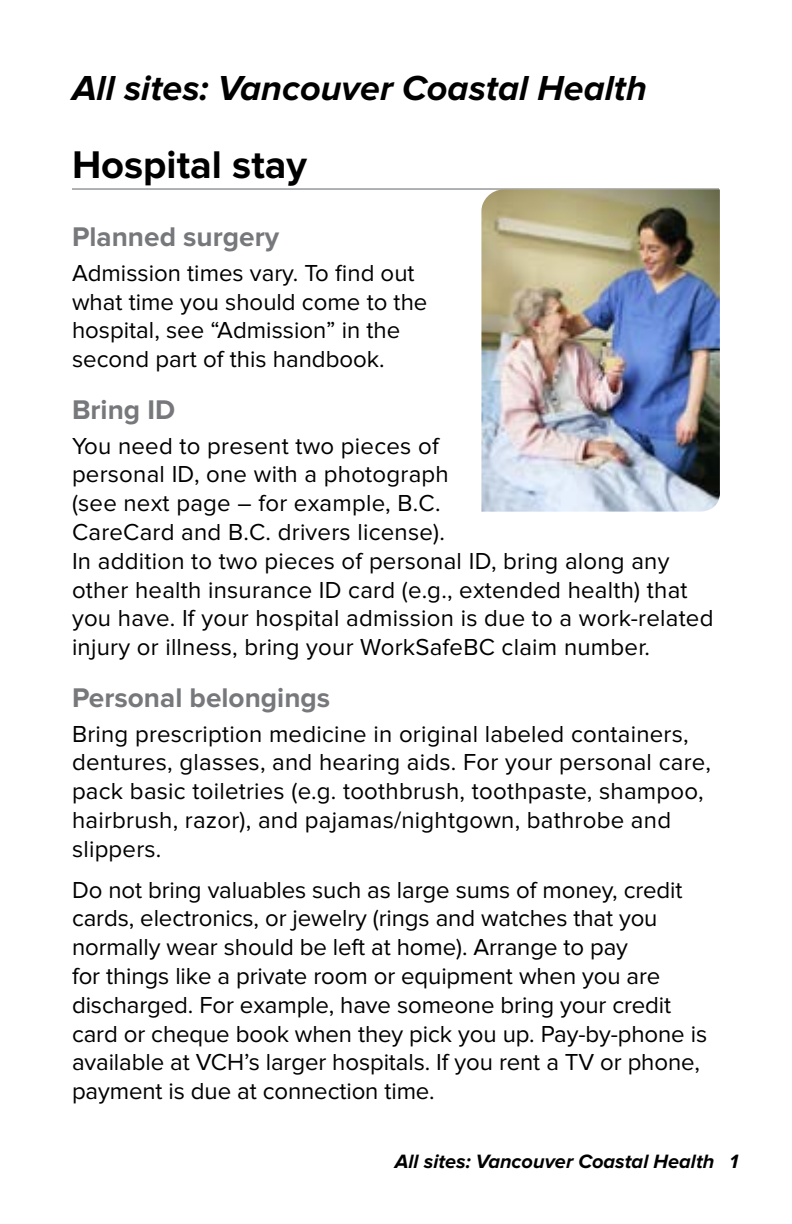
<style>
.page{position:relative;width:792px;height:1224px;background:#fff}
.page>*{position:absolute;margin:0;border:0;box-sizing:border-box;transform-origin:0 0}
.t1{font:700 40px "Proxima Nova";color:#000}
.t2{font:italic 700 36px "Proxima Nova";color:#000}
.t3{font:700 28px "Proxima Nova";color:#77787b}
.t4{font:24px/28.8px "Proxima Nova";letter-spacing:.01em;color:#000}
.t5{font:italic 700 20px "Proxima Nova";color:#000}
</style>
<div class="page">
<hr style="left:72px;top:189px;width:647px;height:1px;background:#636466">
<img style="left:481px;top:189px;width:239px;height:323px">
<h2 class="t2" style="left:72px;top:72px;width:577px">All sites: Vancouver Coastal Health</h2>
<h1 class="t1" style="left:72px;top:142px;width:237px">Hospital stay</h1>
<p class="t3" style="left:72px;top:221px;width:209px">Planned surgery</p>
<p class="t4" style="left:72px;top:259px;width:357px">Admission times vary. To find out what time you should come to the hospital, see “Admission” in the second part of this handbook.</p>
<p class="t3" style="left:72px;top:393px;width:105px">Bring ID</p>
<p class="t4" style="left:72px;top:432px;width:643px">You need to present two pieces of<br>personal ID, one with a photograph<br>(see next page – for example, B.C.<br>CareCard and B.C. drivers license).<br>In addition to two pieces of personal ID, bring along any other health insurance ID card (e.g., extended health) that you have. If your hospital admission is due to a work-related injury or illness, bring your WorkSafeBC claim number.</p>
<p class="t3" style="left:72px;top:681px;width:260px">Personal belongings</p>
<p class="t4" style="left:72px;top:720px;width:641px">Bring prescription medicine in original labeled containers, dentures, glasses, and hearing aids. For your personal care, pack basic toiletries (e.g. toothbrush, toothpaste, shampoo, hairbrush, razor), and pajamas/nightgown, bathrobe and slippers.</p>
<p class="t4" style="left:72px;top:876px;width:637px">Do not bring valuables such as large sums of money, credit cards, electronics, or jewelry (rings and watches that you normally wear should be left at home). Arrange to pay<br>for things like a private room or equipment when you are discharged. For example, have someone bring your credit card or cheque book when they pick you up. Pay-by-phone is available at VCH’s larger hospitals. If you rent a TV or phone, payment is due at connection time.</p>
<p class="t5" style="left:395px;top:1152px;width:345px">All sites: Vancouver Coastal Health 1</p>
</div>
